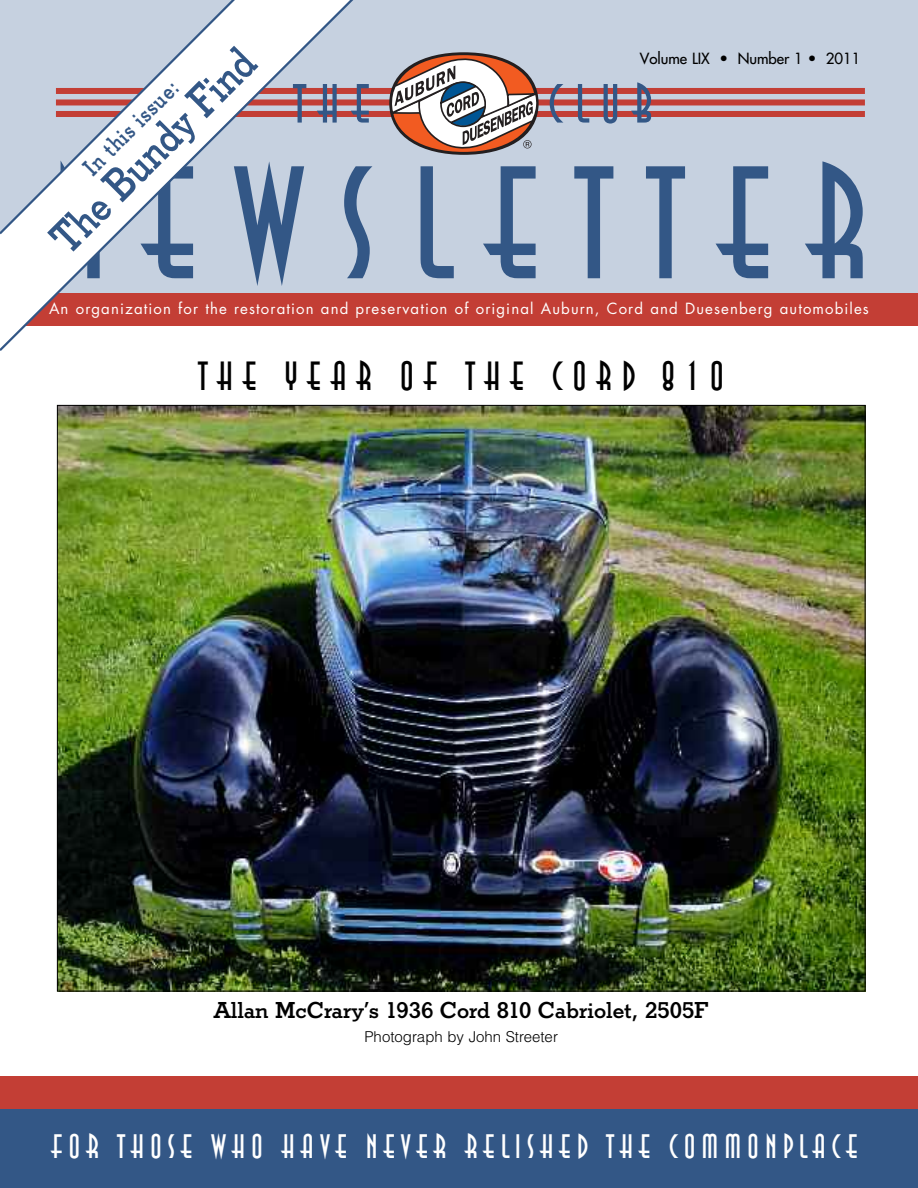
<style>
.page{position:relative;width:918px;height:1188px;background:#fff}
.page>*{position:absolute;margin:0;border:0;box-sizing:border-box;transform-origin:0 0}
.t1{font:159px "Anna";letter-spacing:.23em;color:#335786}
.t2{font:54.75px "Anna";letter-spacing:.23em;color:#335786}
.t3{font:500 48px "Stymie T";color:#335786;scale:.8 1}
.t4{font:40.5px "Anna";letter-spacing:.245em;color:#000}
.t5{font:33.75px "Anna";letter-spacing:.175em;color:#fff}
.t6{font:500 25.5px "Stymie T";color:#335786;scale:.8 1}
.t7{font:500 24px "Stymie T";color:#000}
.t8{font:15px "Futura";letter-spacing:.075em;color:#fff}
.t9{font:300 15px "Helvetica";color:#000}
.t10{font:15px "Futura";color:#000}
</style>
<div class="page">
<div style="left:0;top:0;width:918px;height:309px;background:#c6d1e0"></div>
<div style="left:0;top:293px;width:918px;height:33px;background:#c33e35"></div>
<div style="left:56px;top:111px;width:809px;height:6px;background:#c33e35"></div>
<div style="left:56px;top:99px;width:809px;height:6px;background:#c33e35"></div>
<div style="left:56px;top:88px;width:809px;height:6px;background:#c33e35"></div>
<svg style="left:389px;top:52px;width:150px;height:103px"></svg>
<div style="left:0;top:1089px;width:918px;height:99px;background:#335786"></div>
<div style="left:0;top:1076px;width:918px;height:33px;background:#c33e35"></div>
<img style="left:59px;top:407px;width:805px;height:582px">
<svg style="left:0;top:0;width:382px;height:351px"></svg>
<svg style="left:0;top:0;width:265px;height:237px"></svg>
<h3 class="t3" style="left:38px;top:224px;width:337px;rotate:-45deg">The Bundy Find</h3>
<p class="t10" style="left:640px;top:51px;width:222px">Volume LIX • Number 1 • 2011</p>
<h2 class="t2" style="left:294px;top:72px;width:78px">THE</h2>
<h2 class="t2" style="left:548px;top:72px;width:106px">CLUB</h2>
<h3 class="t6" style="left:76px;top:160px;width:155px;rotate:-45deg">In this issue:</h3>
<h1 class="t1" style="left:52px;top:130px;width:817px">NEWSLETTER</h1>
<p class="t8" style="left:49px;top:301px;width:821px">An organization for the restoration and preservation of original Auburn, Cord and Duesenberg automobiles</p>
<h3 class="t4" style="left:199px;top:352px;width:527px">THE YEAR OF THE CORD 810</h3>
<h3 class="t7" style="left:214px;top:996px;width:497px">Allan McCrary’s 1936 Cord 810 Cabriolet, 2505F</h3>
<p class="t9" style="left:364px;top:1028px;width:195px">Photograph by John Streeter</p>
<h3 class="t5" style="left:51px;top:1127px;width:808px">FOR THOSE WHO HAVE NEVER RELISHED THE COMMONPLACE</h3>
</div>
